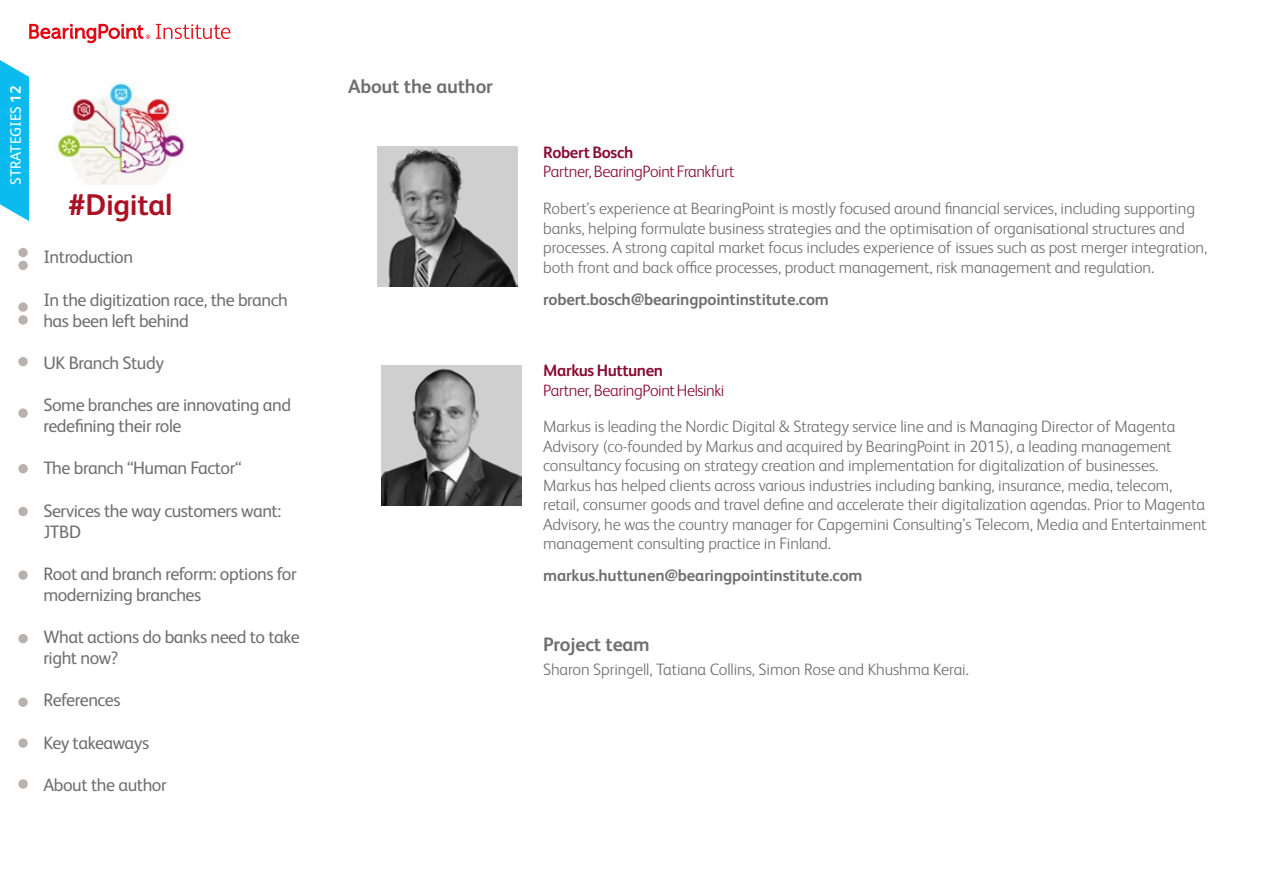
<style>
.page{position:relative;width:1263px;height:893px;background:#fff}
.page>*{position:absolute;margin:0;border:0;box-sizing:border-box;transform-origin:0 0}
.t1{font:700 30px "FS Albert Pro";letter-spacing:-.01em;color:#aa1124}
.t2{font:700 19.5px "FS Albert Pro";letter-spacing:-.01em;color:#706f6f}
.t3{font:18px/21px "FS Albert Pro";letter-spacing:-.025em;color:#706f6f}
.t4{font:300 16.5px/19.5px "FS Albert Pro";letter-spacing:-.005em;color:#706f6f}
.t5{font:700 16.5px "FS Albert Pro";letter-spacing:-.01em;color:#706f6f}
.t6{font:300 16.5px "FS Albert Pro";letter-spacing:-.025em;color:#880c32}
.t7{font:700 16.5px "FS Albert Pro";letter-spacing:-.025em;color:#880c32}
.t8{font:15px "FS Albert Pro";color:#fff}
.s1{font-weight:700}
</style>
<div class="page">
<svg style="left:29px;top:24px;width:121px;height:19px"></svg>
<svg style="left:156px;top:24px;width:74px;height:15px"></svg>
<img style="left:57px;top:82px;width:128px;height:103px">
<div style="left:18px;top:464px;width:10px;height:9px;background:#b9b1af;border-radius:50%"></div>
<div style="left:18px;top:570px;width:10px;height:10px;background:#b9b1af;border-radius:50%"></div>
<div style="left:18px;top:507px;width:10px;height:9px;background:#b9b1af;border-radius:50%"></div>
<div style="left:18px;top:634px;width:10px;height:9px;background:#b9b1af;border-radius:50%"></div>
<div style="left:18px;top:698px;width:10px;height:9px;background:#b9b1af;border-radius:50%"></div>
<div style="left:18px;top:738px;width:10px;height:10px;background:#b9b1af;border-radius:50%"></div>
<div style="left:18px;top:779px;width:10px;height:10px;background:#b9b1af;border-radius:50%"></div>
<svg style="left:0;top:60px;width:29px;height:161px;background:#24c2f0"></svg>
<img style="left:378px;top:147px;width:140px;height:140px">
<img style="left:381px;top:365px;width:140px;height:140px">
<div style="left:18px;top:357px;width:10px;height:9px;background:#b9b1af;border-radius:50%"></div>
<div style="left:18px;top:408px;width:10px;height:10px;background:#b9b1af;border-radius:50%"></div>
<div style="left:18px;top:261px;width:10px;height:9px;background:#b9b1af;border-radius:50%"></div>
<div style="left:18px;top:315px;width:10px;height:10px;background:#b9b1af;border-radius:50%"></div>
<div style="left:18px;top:248px;width:10px;height:9px;background:#b9b1af;border-radius:50%"></div>
<div style="left:18px;top:302px;width:10px;height:10px;background:#b9b1af;border-radius:50%"></div>
<p class="t8" style="left:5px;top:185px;width:101px;rotate:-90deg">STRATEGIES <span class="s1">12</span></p>
<h1 class="t1" style="left:69px;top:183px;width:105px">#Digital</h1>
<p class="t3" style="left:43px;top:245px;width:91px">Introduction</p>
<p class="t3" style="left:43px;top:288px;width:246px">In the digitization race, the branch has been left behind</p>
<p class="t3" style="left:43px;top:351px;width:122px">UK Branch Study</p>
<p class="t3" style="left:43px;top:393px;width:249px">Some branches are innovating and redefining their role</p>
<p class="t3" style="left:43px;top:456px;width:200px">The branch “Human Factor“</p>
<p class="t3" style="left:43px;top:499px;width:239px">Services the way customers want:<br>JTBD</p>
<p class="t3" style="left:43px;top:562px;width:255px">Root and branch reform: options for modernizing branches</p>
<p class="t3" style="left:43px;top:625px;width:258px">What actions do banks need to take right now?</p>
<p class="t3" style="left:43px;top:688px;width:79px">References</p>
<p class="t3" style="left:43px;top:731px;width:107px">Key takeaways</p>
<p class="t3" style="left:43px;top:773px;width:125px">About the author</p>
<p class="t2" style="left:348px;top:72px;width:146px">About the author</p>
<p class="t7" style="left:543px;top:141px;width:92px">Robert Bosch</p>
<p class="t6" style="left:543px;top:160px;width:193px">Partner, BearingPoint Frankfurt</p>
<p class="t4" style="left:543px;top:198px;width:666px">Robert’s experience at BearingPoint is mostly focused around financial services, including supporting banks, helping formulate business strategies and the optimisation of organisational structures and processes. A strong capital market focus includes experience of issues such as post merger integration, both front and back office processes, product management, risk management and regulation.</p>
<p class="t5" style="left:543px;top:287px;width:287px">robert.bosch@bearingpointinstitute.com</p>
<p class="t7" style="left:543px;top:359px;width:122px">Markus Huttunen</p>
<p class="t6" style="left:543px;top:379px;width:183px">Partner, BearingPoint Helsinki</p>
<p class="t4" style="left:543px;top:416px;width:665px">Markus is leading the Nordic Digital &amp; Strategy service line and is Managing Director of Magenta Advisory (co-founded by Markus and acquired by BearingPoint in 2015), a leading management consultancy focusing on strategy creation and implementation for digitalization of businesses.<br>Markus has helped clients across various industries including banking, insurance, media, telecom, retail, consumer goods and travel define and accelerate their digitalization agendas. Prior to Magenta Advisory, he was the country manager for Capgemini Consulting’s Telecom, Media and Entertainment management consulting practice in Finland.</p>
<p class="t5" style="left:543px;top:564px;width:321px">markus.huttunen@bearingpointinstitute.com</p>
<p class="t2" style="left:543px;top:631px;width:108px">Project team</p>
<p class="t4" style="left:543px;top:659px;width:427px">Sharon Springell, Tatiana Collins, Simon Rose and Khushma Kerai.</p>
</div>
